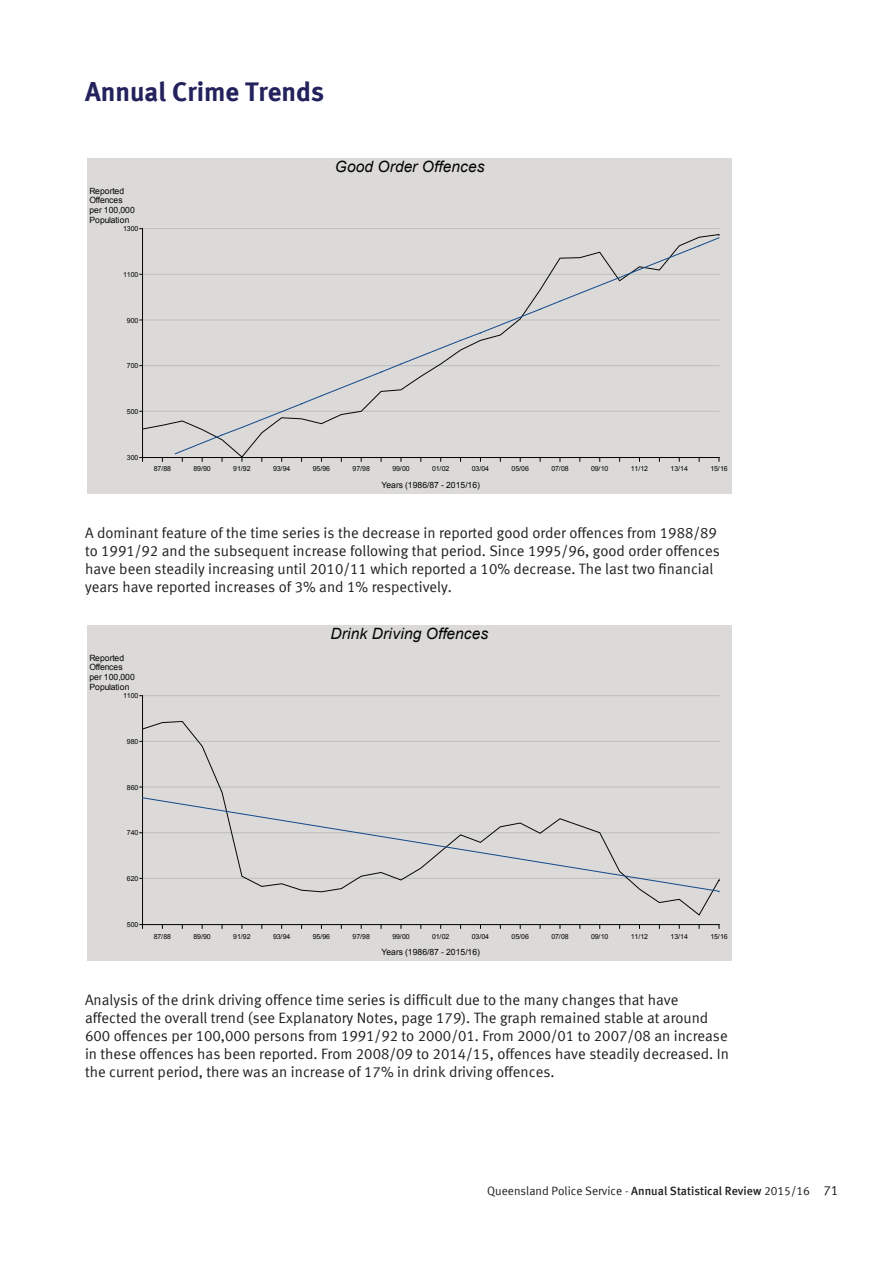
<style>
.page{position:relative;width:893px;height:1263px;background:#fff}
.page>*{position:absolute;margin:0;border:0;box-sizing:border-box;transform-origin:0 0}
.t1{font:27px "Meta Bold CELF";color:#23225c}
.t2{font:italic 15.6px "Arial";color:#040503}
.t3{font:15px/18px "Meta Normal LF";color:#231f20}
.t4{font:12px "Meta Normal LF";color:#231f20}
.t5{font:8.55px/9.6px "Arial";letter-spacing:.005em;color:#040503}
.t6{font:7.05px "Arial";letter-spacing:-.02em;color:#040503}
.s1{font-family:"Meta Medium LF"}
.s2{font-size:13.5px}
</style>
<div class="page">
<div style="left:87px;top:158px;width:645px;height:335px;background:#dbdad9"></div>
<hr style="left:143px;top:228px;width:576px;height:1px;background:#bfbebe">
<hr style="left:142px;top:229px;width:1px;height:228px;background:#040503">
<svg style="left:175px;top:237px;width:545px;height:224px"></svg>
<div style="left:87px;top:625px;width:645px;height:335px;background:#dbdad9"></div>
<hr style="left:143px;top:695px;width:576px;height:1px;background:#bfbebe">
<hr style="left:142px;top:696px;width:1px;height:228px;background:#040503">
<hr style="left:143px;top:924px;width:576px;height:1px;background:#040503">
<svg style="left:143px;top:721px;width:576px;height:195px"></svg>
<svg style="left:142px;top:797px;width:578px;height:95px"></svg>
<h1 class="t1" style="left:85px;top:74px;width:240px">Annual Crime Trends</h1>
<p class="t5" style="left:89px;top:186px;width:47px">Reported<br>Offences per 100,000<br>Population</p>
<p class="t6" style="left:123px;top:224px;width:17px">1300</p>
<p class="t6" style="left:123px;top:270px;width:17px">1100</p>
<p class="t6" style="left:127px;top:316px;width:13px">900</p>
<p class="t6" style="left:127px;top:361px;width:13px">700</p>
<p class="t6" style="left:127px;top:407px;width:13px">500</p>
<p class="t6" style="left:127px;top:453px;width:13px">300</p>
<p class="t2" style="left:335px;top:157px;width:151px">Good Order Offences</p>
<p class="t6" style="left:154px;top:464px;width:19px">87/88</p>
<p class="t6" style="left:194px;top:464px;width:19px">89/90</p>
<p class="t6" style="left:233px;top:464px;width:19px">91/92</p>
<p class="t6" style="left:273px;top:464px;width:19px">93/94</p>
<p class="t6" style="left:313px;top:464px;width:19px">95/96</p>
<p class="t6" style="left:353px;top:464px;width:19px">97/98</p>
<p class="t6" style="left:392px;top:464px;width:19px">99/00</p>
<p class="t6" style="left:432px;top:464px;width:19px">01/02</p>
<p class="t6" style="left:472px;top:464px;width:19px">03/04</p>
<p class="t6" style="left:512px;top:464px;width:19px">05/06</p>
<p class="t6" style="left:551px;top:464px;width:19px">07/08</p>
<p class="t6" style="left:591px;top:464px;width:19px">09/10</p>
<p class="t6" style="left:631px;top:464px;width:19px">11/12</p>
<p class="t6" style="left:671px;top:464px;width:19px">13/14</p>
<p class="t6" style="left:710px;top:464px;width:19px">15/16</p>
<p class="t5" style="left:382px;top:480px;width:100px">Years (1986/87 - 2015/16)</p>
<p class="t3" style="left:85px;top:523px;width:636px">A dominant feature of the time series is the decrease in reported good order offences from 1988/89 to 1991/92 and the subsequent increase following that period. Since 1995/96, good order offences have been steadily increasing until 2010/11 which reported a 10% decrease. The last two financial years have reported increases of 3% and 1% respectively.</p>
<p class="t5" style="left:89px;top:653px;width:47px">Reported<br>Offences per 100,000<br>Population</p>
<p class="t6" style="left:123px;top:691px;width:17px">1100</p>
<p class="t6" style="left:127px;top:737px;width:13px">980</p>
<p class="t6" style="left:127px;top:783px;width:13px">860</p>
<p class="t6" style="left:127px;top:828px;width:13px">740</p>
<p class="t6" style="left:127px;top:874px;width:13px">620</p>
<p class="t2" style="left:331px;top:624px;width:159px">Drink Driving Offences</p>
<p class="t6" style="left:127px;top:920px;width:13px">500</p>
<p class="t6" style="left:154px;top:931px;width:19px">87/88</p>
<p class="t6" style="left:194px;top:931px;width:19px">89/90</p>
<p class="t6" style="left:233px;top:931px;width:19px">91/92</p>
<p class="t6" style="left:273px;top:931px;width:19px">93/94</p>
<p class="t6" style="left:313px;top:931px;width:19px">95/96</p>
<p class="t6" style="left:353px;top:931px;width:19px">97/98</p>
<p class="t6" style="left:392px;top:931px;width:19px">99/00</p>
<p class="t6" style="left:432px;top:931px;width:19px">01/02</p>
<p class="t6" style="left:472px;top:931px;width:19px">03/04</p>
<p class="t6" style="left:512px;top:931px;width:19px">05/06</p>
<p class="t6" style="left:551px;top:931px;width:19px">07/08</p>
<p class="t6" style="left:591px;top:931px;width:19px">09/10</p>
<p class="t6" style="left:631px;top:931px;width:19px">11/12</p>
<p class="t6" style="left:671px;top:931px;width:19px">13/14</p>
<p class="t6" style="left:710px;top:931px;width:19px">15/16</p>
<p class="t5" style="left:382px;top:947px;width:100px">Years (1986/87 - 2015/16)</p>
<p class="t3" style="left:85px;top:990px;width:645px">Analysis of the drink driving offence time series is difficult due to the many changes that have affected the overall trend (see Explanatory Notes, page 179). The graph remained stable at around 600 offences per 100,000 persons from 1991/92 to 2000/01. From 2000/01 to 2007/08 an increase in these offences has been reported. From 2008/09 to 2014/15, offences have steadily decreased. In the current period, there was an increase of 17% in drink driving offences.</p>
<p class="t4" style="left:487px;top:1184px;width:353px">Queensland Police Service - <span class="s1">Annual Statistical Review</span> 2015/16 <span class="s2">71</span></p>
</div>
